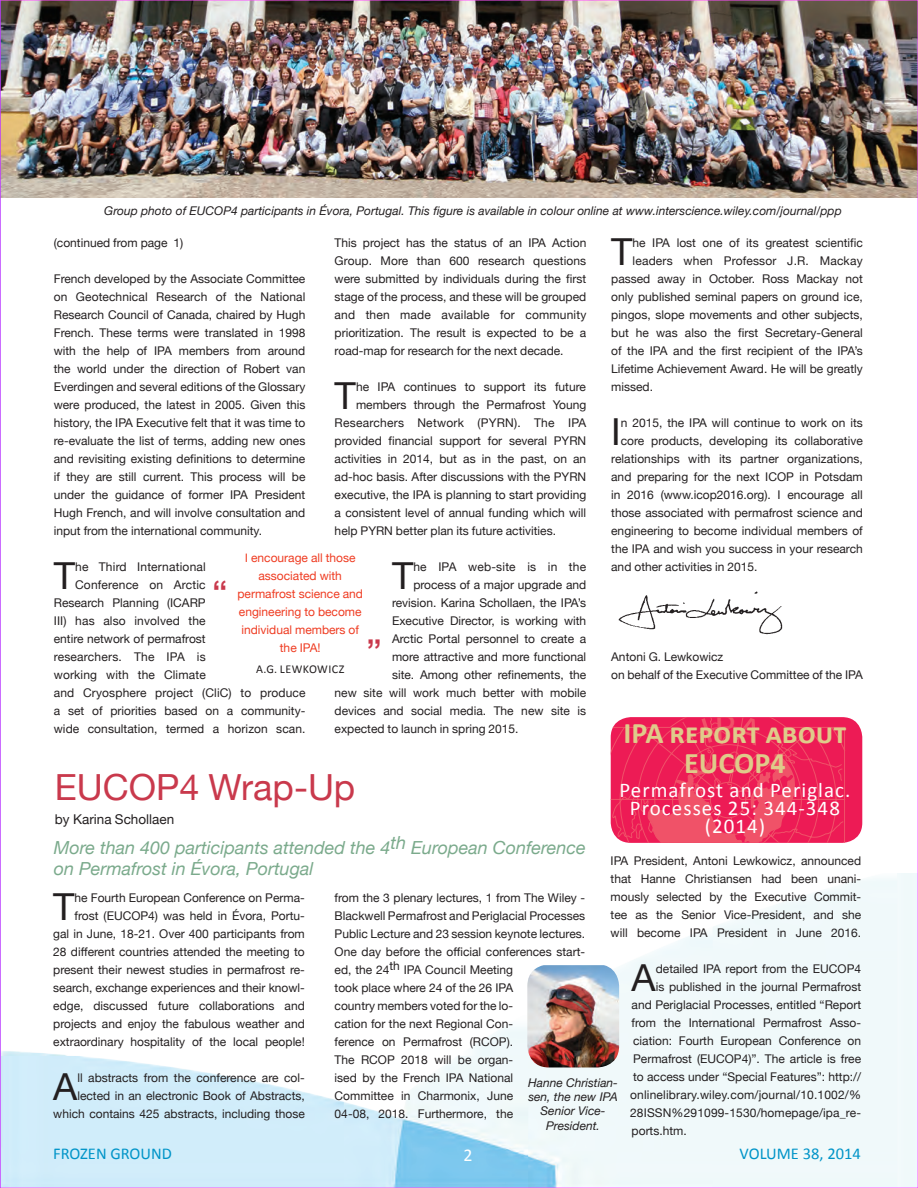
<style>
.page{position:relative;width:918px;height:1188px;background:#fff}
.page>*{position:absolute;margin:0;border:0;box-sizing:border-box;transform-origin:0 0}
.t1{font:37.2px "Helvetica Neue";color:#231f20}
.t2{font:36px "Helvetica Neue";color:#c9394c}
.t3{font:700 30px "Calibri";color:#dfcb8a}
.t4{font:700 30px "Arial";color:#c9394c}
.t5{font:21px/18px "Calibri";letter-spacing:.05em;color:#fff;text-align:center}
.t6{font:italic 18px/21px "Helvetica Neue";color:#7baa8c}
.t7{font:18px "Calibri";color:#fff}
.t8{font:16.5px "Calibri";color:#0094c8}
.t9{font:13.5px "Helvetica Neue";color:#231f20}
.t10{font:12px/18px "Helvetica Neue";color:#231f20;text-align:justify}
.t11{font:italic 12px/14.4px "Helvetica Neue";color:#231f20;text-align:center}
.t12{font:12px/18px "Helvetica Neue";color:#ef3c22;text-align:center}
.t13{font:12px "Helvetica Neue";letter-spacing:.02em;color:#231f20}
.t14{font:12px "Calibri";letter-spacing:.04em;color:#231f20}
.s1{font-family:"Calibri";font-size:13.5px}
</style>
<div class="page">
<img style="left:2px;top:873px;width:914px;height:313px">
<img style="left:618px;top:591px;width:165px;height:44px">
<img style="left:2px;top:2px;width:914px;height:196px">
<img style="left:527px;top:965px;width:92px;height:102px">
<hr style="left:0;top:0;width:1px;height:1188px;background:#93f">
<svg style="left:611px;top:717px;width:251px;height:126px;background:#ed2b5b"></svg>
<p class="t11" style="left:104px;top:205px;width:739px">Group photo of EUCOP4 participants in Évora, Portugal. This figure is available in colour online at www.interscience.wiley.com/journal/ppp</p>
<p class="t10" style="left:54px;top:234px;width:131px">(continued from page 1)</p>
<p class="t10" style="left:54px;top:270px;width:253px">French developed by the Associate Committee on Geotechnical Research of the National Research Council of Canada, chaired by Hugh French. These terms were translated in 1998 with the help of IPA members from around the world under the direction of Robert van Everdingen and several editions of the Glossary were produced, the latest in 2005. Given this history, the IPA Executive felt that it was time to re-evaluate the list of terms, adding new ones and revisiting existing definitions to determine if they are still current. This process will be under the guidance of former IPA President Hugh French, and will involve consultation and input from the international community.</p>
<h1 class="t1" style="left:54px;top:549px;width:23px">T</h1>
<p class="t10" style="left:75px;top:558px;width:132px">he Third International</p>
<h1 class="t1" style="left:611px;top:225px;width:23px">T</h1>
<p class="t10" style="left:633px;top:234px;width:232px">he IPA lost one of its greatest scientific</p>
<p class="t10" style="left:335px;top:234px;width:253px">This project has the status of an IPA Action Group. More than 600 research questions were submitted by individuals during the first stage of the process, and these will be grouped and then made available for community prioritization. The result is expected to be a road-map for research for the next decade.</p>
<h1 class="t1" style="left:335px;top:369px;width:23px">T</h1>
<p class="t10" style="left:356px;top:378px;width:232px">he IPA continues to support its future</p>
<p class="t10" style="left:633px;top:252px;width:232px">leaders when Professor J.R. Mackay</p>
<p class="t10" style="left:611px;top:270px;width:253px">passed away in October. Ross Mackay not</p>
<p class="t10" style="left:611px;top:288px;width:253px">only published seminal papers on ground ice,</p>
<p class="t10" style="left:611px;top:306px;width:253px">pingos, slope movements and other subjects,</p>
<p class="t10" style="left:611px;top:324px;width:253px">but he was also the first Secretary-General</p>
<p class="t10" style="left:611px;top:342px;width:253px">of the IPA and the first recipient of the IPA’s</p>
<p class="t10" style="left:611px;top:360px;width:253px">Lifetime Achievement Award. He will be greatly</p>
<p class="t10" style="left:611px;top:378px;width:43px">missed.</p>
<h1 class="t1" style="left:611px;top:405px;width:11px">I</h1>
<p class="t10" style="left:621px;top:414px;width:243px">n 2015, the IPA will continue to work on its</p>
<p class="t10" style="left:356px;top:396px;width:232px">members through the Permafrost Young</p>
<p class="t13" style="left:335px;top:414px;width:253px">Researchers Network (PYRN). The IPA</p>
<p class="t10" style="left:335px;top:432px;width:253px">provided financial support for several PYRN</p>
<p class="t10" style="left:335px;top:450px;width:253px">activities in 2014, but as in the past, on an</p>
<p class="t10" style="left:335px;top:468px;width:253px">ad-hoc basis. After discussions with the PYRN</p>
<p class="t10" style="left:335px;top:486px;width:253px">executive, the IPA is planning to start providing</p>
<p class="t10" style="left:335px;top:504px;width:253px">a consistent level of annual funding which will</p>
<p class="t10" style="left:335px;top:522px;width:223px">help PYRN better plan its future activities.</p>
<h1 class="t1" style="left:392px;top:549px;width:23px">T</h1>
<p class="t10" style="left:413px;top:558px;width:174px">he IPA web-site is in the</p>
<p class="t10" style="left:621px;top:432px;width:244px">core products, developing its collaborative</p>
<p class="t10" style="left:611px;top:450px;width:253px">relationships with its partner organizations,</p>
<p class="t10" style="left:611px;top:468px;width:253px">and preparing for the next ICOP in Potsdam</p>
<p class="t10" style="left:611px;top:486px;width:253px">in 2016 (www.icop2016.org). I encourage all</p>
<p class="t10" style="left:611px;top:504px;width:253px">those associated with permafrost science and</p>
<p class="t10" style="left:611px;top:522px;width:253px">engineering to become individual members of</p>
<p class="t10" style="left:611px;top:540px;width:253px">the IPA and wish you success in your research</p>
<p class="t10" style="left:611px;top:558px;width:148px">and other activities in 2015.</p>
<p class="t12" style="left:237px;top:550px;width:127px"><span class="s1">I</span> encourage all those associated with permafrost science and engineering to become individual members of the IPA!</p>
<p class="t14" style="left:256px;top:662px;width:90px">A.G. LEWKOWICZ</p>
<p class="t10" style="left:75px;top:576px;width:132px">Conference on Arctic</p>
<p class="t10" style="left:54px;top:594px;width:153px">Research Planning (ICARP</p>
<p class="t10" style="left:54px;top:612px;width:153px">III) has also involved the</p>
<p class="t10" style="left:54px;top:630px;width:153px">entire network of permafrost</p>
<p class="t13" style="left:54px;top:648px;width:153px">researchers. The IPA is</p>
<p class="t10" style="left:54px;top:666px;width:153px">working with the Climate</p>
<p class="t10" style="left:54px;top:684px;width:253px">and Cryosphere project (CliC) to produce</p>
<p class="t10" style="left:54px;top:702px;width:253px">a set of priorities based on a community-</p>
<p class="t10" style="left:54px;top:720px;width:253px">wide consultation, termed a horizon scan.</p>
<h3 class="t4" style="left:213px;top:571px;width:16px">“</h3>
<p class="t10" style="left:413px;top:576px;width:174px">process of a major upgrade and</p>
<p class="t10" style="left:392px;top:594px;width:196px">revision. Karina Schollaen, the IPA’s</p>
<p class="t10" style="left:392px;top:612px;width:196px">Executive Director, is working with</p>
<p class="t10" style="left:392px;top:630px;width:196px">Arctic Portal personnel to create a</p>
<p class="t10" style="left:392px;top:648px;width:196px">more attractive and more functional</p>
<p class="t10" style="left:392px;top:666px;width:196px">site. Among other refinements, the</p>
<p class="t10" style="left:335px;top:684px;width:253px">new site will work much better with mobile</p>
<p class="t10" style="left:335px;top:702px;width:253px">devices and social media. The new site is</p>
<p class="t10" style="left:335px;top:720px;width:185px">expected to launch in spring 2015.</p>
<h3 class="t4" style="left:367px;top:631px;width:16px">”</h3>
<p class="t10" style="left:611px;top:648px;width:253px">Antoni G. Lewkowicz<br>on behalf of the Executive Committee of the IPA</p>
<h3 class="t3" style="left:623px;top:714px;width:224px">IPA report about</h3>
<h3 class="t3" style="left:684px;top:744px;width:103px">EUCOP4</h3>
<h3 class="t5" style="left:619px;top:781px;width:233px">Permafrost and Periglac.<br>Processes 25: 344-348 (2014)</h3>
<h2 class="t2" style="left:55px;top:762px;width:302px">EUCOP4 Wrap-Up</h2>
<p class="t9" style="left:55px;top:810px;width:121px">by Karina Schollaen</p>
<h3 class="t6" style="left:54px;top:839px;width:534px">More than 400 participants attended the 4th European Conference on Permafrost in Évora, Portugal</h3>
<p class="t10" style="left:611px;top:852px;width:252px">IPA President, Antoni Lewkowicz, announced that Hanne Christiansen had been unani&shy;mously selected by the Executive Commit&shy;tee as the Senior Vice-President, and she will become IPA President in June 2016.</p>
<h1 class="t1" style="left:632px;top:951px;width:26px">A</h1>
<p class="t10" style="left:656px;top:960px;width:207px">detailed IPA report from the EUCOP4</p>
<p class="t10" style="left:53px;top:889px;width:253px;text-align:right">he Fourth European Conference on Perma&shy;frost (EUCOP4) was held in Évora, Portu-<br>gal in June, 18-21. Over 400 participants from 28 different countries attended the meeting to present their newest studies in permafrost re&shy;search, exchange experiences and their knowl&shy;edge, discussed future collaborations and projects and enjoy the fabulous weather and extraordinary hospitality of the local people!</p>
<h1 class="t1" style="left:53px;top:1060px;width:26px">A</h1>
<p class="t10" style="left:335px;top:889px;width:252px;text-align:left">from the 3 plenary lectures, 1 from The Wiley - Blackwell Permafrost and Periglacial Processes Public Lecture and 23 session keynote lectures.<br>One day before the official conferences start&shy;ed, the 24th IPA Council Meeting<br>took place where 24 of the 26 IPA<br>country members voted for the lo-<br>cation for the next Regional Con-<br>ference on Permafrost (RCOP).<br>The RCOP 2018 will be organ-<br>ised by the French IPA National<br>Committee in Charmonix, June<br>04-08, 2018. Furthermore, the</p>
<h1 class="t1" style="left:53px;top:880px;width:23px">T</h1>
<p class="t10" style="left:656px;top:978px;width:207px">is published in the journal Permafrost</p>
<p class="t10" style="left:632px;top:996px;width:231px">and Periglacial Processes, entitled “Report</p>
<p class="t10" style="left:632px;top:1014px;width:231px">from the International Permafrost Asso-</p>
<p class="t10" style="left:633px;top:1032px;width:230px">ciation: Fourth European Conference on</p>
<p class="t10" style="left:633px;top:1050px;width:230px">Permafrost (EUCOP4)”. The article is free</p>
<p class="t10" style="left:633px;top:1068px;width:230px">to access under “Special Features”: http://</p>
<p class="t10" style="left:630px;top:1086px;width:232px">onlinelibrary.wiley.com/journal/10.1002/%</p>
<p class="t10" style="left:630px;top:1104px;width:232px">28ISSN%291099-1530/homepage/ipa_re-</p>
<p class="t10" style="left:632px;top:1122px;width:57px">ports.htm.</p>
<p class="t10" style="left:53px;top:1069px;width:253px;text-align:right">ll abstracts from the conference are col&shy;lected in an electronic Book of Abstracts, which contains 425 abstracts, including those</p>
<p class="t11" style="left:528px;top:1076px;width:91px">Hanne Christian&shy;sen, the new IPA<br>Senior Vice-<br>President.</p>
<h3 class="t8" style="left:53px;top:1143px;width:120px">FROZEN GROUND</h3>
<h3 class="t7" style="left:463px;top:1144px;width:11px">2</h3>
<h3 class="t8" style="left:740px;top:1143px;width:123px">VOLUME 38, 2014</h3>
</div>
